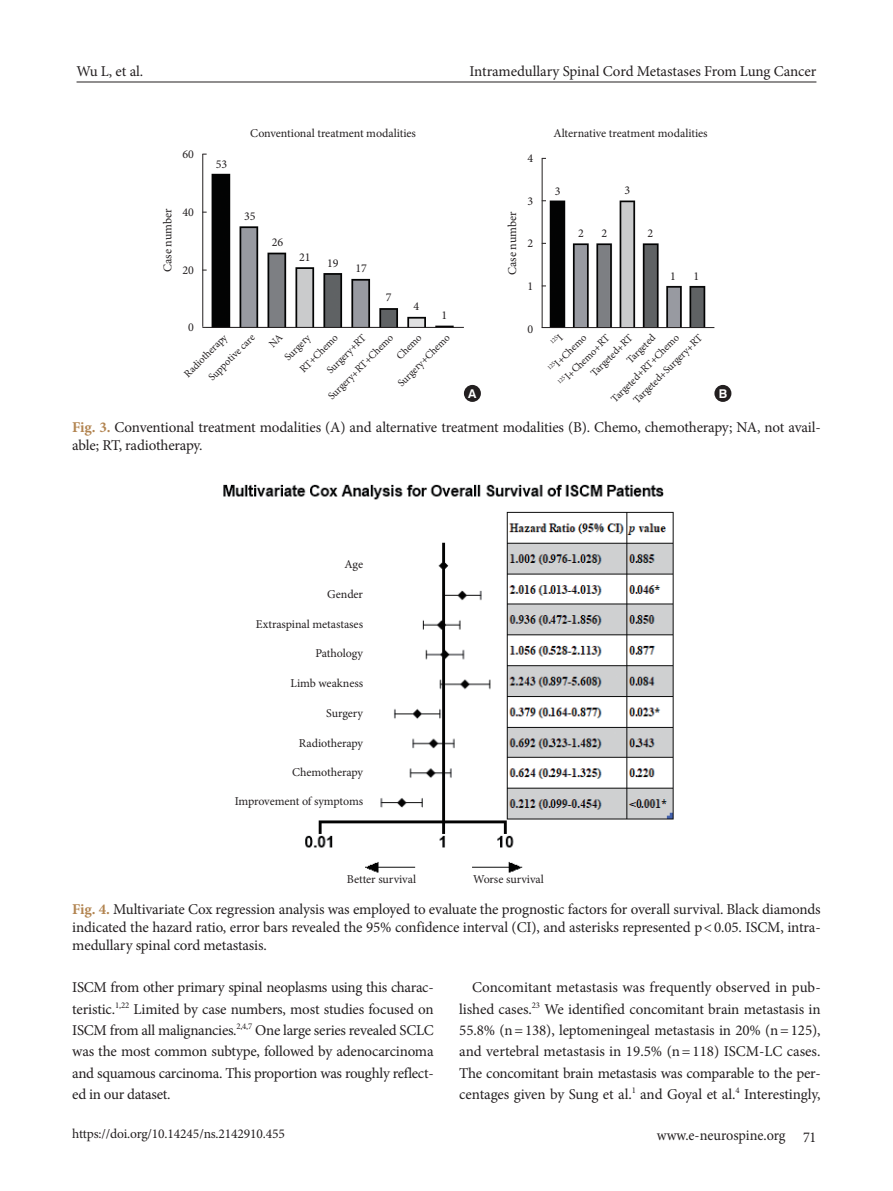
<style>
.page{position:relative;width:893px;height:1191px;background:#fff}
.page>*{position:absolute;margin:0;border:0;box-sizing:border-box;transform-origin:0 0}
.본문{font:15px/21.3px "Minion Pro";letter-spacing:-.015em;color:#231f20;text-align:justify}
.표그림캡션{font:15px/18px "Minion Pro";letter-spacing:-.01em;color:#231f20}
.본문-2{font:15px "Minion Pro";letter-spacing:-.015em;color:#231f20;scale:.95 1}
.t1{font:13.5px "Minion Pro";letter-spacing:-.01em;color:#231f20}
.t2{font:700 12.15px "Swiss 721 BT";color:#fff}
.그림_지문_8pt{font:12px "Minion Pro";letter-spacing:-.005em;color:#231f20}
.그림_지문_8pt-2{font:10.5px "Minion Pro";color:#231f20}
.그림_지문_8pt-3{font:6.15px "Minion Pro";color:#231f20}
.s1{font-size:10.5px}
.s2{font-weight:700;color:#b28450}
</style>
<div class="page">
<hr style="left:77px;top:82px;width:739px;height:1px;background:#231f20">
<img style="left:207px;top:173px;width:247px;height:154px">
<hr style="left:202px;top:154px;width:1px;height:173px;background:#231f20">
<hr style="left:202px;top:327px;width:262px;height:1px;background:#231f20">
<div style="left:464px;top:385px;width:17px;height:17px;background:#231f20;border-radius:50%"></div>
<img style="left:549px;top:200px;width:157px;height:127px">
<hr style="left:542px;top:158px;width:1px;height:170px;background:#231f20">
<hr style="left:542px;top:327px;width:172px;height:1px;background:#231f20">
<div style="left:714px;top:385px;width:17px;height:17px;background:#231f20;border-radius:50%"></div>
<img style="left:223px;top:484px;width:451px;height:389px">
<p class="본문" style="left:77px;top:61px;width:68px">Wu L, et al.</p>
<p class="본문" style="left:469px;top:61px;width:348px">Intramedullary Spinal Cord Metastases From Lung Cancer</p>
<p class="그림_지문_8pt" style="left:182px;top:146px;width:13px">60</p>
<p class="그림_지문_8pt" style="left:216px;top:156px;width:13px">53</p>
<p class="그림_지문_8pt" style="left:250px;top:126px;width:167px">Conventional treatment modalities</p>
<p class="그림_지문_8pt" style="left:160px;top:272px;width:65px;rotate:-90deg">Case number</p>
<p class="그림_지문_8pt" style="left:182px;top:204px;width:13px">40</p>
<p class="그림_지문_8pt" style="left:182px;top:262px;width:13px">20</p>
<p class="그림_지문_8pt" style="left:244px;top:208px;width:13px">35</p>
<p class="그림_지문_8pt" style="left:272px;top:235px;width:13px">26</p>
<p class="그림_지문_8pt" style="left:299px;top:249px;width:13px">21</p>
<p class="그림_지문_8pt" style="left:327px;top:255px;width:13px">19</p>
<p class="그림_지문_8pt" style="left:355px;top:260px;width:13px">17</p>
<p class="그림_지문_8pt" style="left:386px;top:289px;width:7px">7</p>
<p class="그림_지문_8pt" style="left:413px;top:298px;width:7px">4</p>
<p class="그림_지문_8pt" style="left:441px;top:307px;width:7px">1</p>
<p class="그림_지문_8pt" style="left:188px;top:319px;width:7px">0</p>
<p class="그림_지문_8pt-2" style="left:281px;top:353px;width:34px;rotate:-45deg">Surgery</p>
<p class="그림_지문_8pt-2" style="left:323px;top:367px;width:52px;rotate:-45deg">Surgery+RT</p>
<p class="그림_지문_8pt-2" style="left:181px;top:370px;width:58px;rotate:-45deg">Radiotherapy</p>
<p class="그림_지문_8pt-2" style="left:205px;top:374px;width:62px;rotate:-45deg">Suppotive care</p>
<p class="그림_지문_8pt-2" style="left:296px;top:366px;width:51px;rotate:-45deg">RT+Chemo</p>
<p class="그림_지문_8pt-2" style="left:325px;top:393px;width:89px;rotate:-45deg">Surgery+RT+Chemo</p>
<p class="그림_지문_8pt-2" style="left:394px;top:379px;width:70px;rotate:-45deg">Surgery+Chemo</p>
<p class="그림_지문_8pt-2" style="left:393px;top:352px;width:32px;rotate:-45deg">Chemo</p>
<p class="t2" style="left:468px;top:386px;width:10px">A</p>
<p class="그림_지문_8pt" style="left:504px;top:275px;width:65px;rotate:-90deg">Case number</p>
<p class="그림_지문_8pt" style="left:527px;top:150px;width:7px">4</p>
<p class="그림_지문_8pt" style="left:527px;top:193px;width:7px">3</p>
<p class="그림_지문_8pt" style="left:527px;top:235px;width:7px">2</p>
<p class="그림_지문_8pt" style="left:527px;top:278px;width:7px">1</p>
<p class="그림_지문_8pt" style="left:527px;top:321px;width:7px">0</p>
<p class="그림_지문_8pt" style="left:554px;top:126px;width:156px">Alternative treatment modalities</p>
<p class="그림_지문_8pt" style="left:555px;top:183px;width:7px">3</p>
<p class="그림_지문_8pt" style="left:624px;top:182px;width:7px">3</p>
<p class="그림_지문_8pt" style="left:578px;top:225px;width:7px">2</p>
<p class="그림_지문_8pt" style="left:601px;top:225px;width:7px">2</p>
<p class="그림_지문_8pt" style="left:647px;top:225px;width:7px">2</p>
<p class="그림_지문_8pt" style="left:670px;top:268px;width:7px">1</p>
<p class="그림_지문_8pt" style="left:693px;top:268px;width:7px">1</p>
<p class="그림_지문_8pt-2" style="left:623px;top:356px;width:37px;rotate:-45deg">Targeted</p>
<p class="그림_지문_8pt-2" style="left:630px;top:396px;width:94px;rotate:-45deg">Targeted+Surgery+RT</p>
<p class="그림_지문_8pt-2" style="left:587px;top:369px;width:56px;rotate:-45deg">Targeted+RT</p>
<p class="그림_지문_8pt-2" style="left:555px;top:379px;width:69px;rotate:-45deg"><sup>125</sup>I+Chemo+RT</p>
<p class="그림_지문_8pt-3" style="left:548px;top:340px;width:14px;rotate:-45deg">125<span class="s1">I</span></p>
<p class="그림_지문_8pt-2" style="left:545px;top:366px;width:51px;rotate:-45deg"><sup>125</sup>I+Chemo</p>
<p class="그림_지문_8pt-2" style="left:608px;top:395px;width:93px;rotate:-45deg">Targeted+RT+Chemo</p>
<p class="t2" style="left:719px;top:386px;width:10px">B</p>
<p class="표그림캡션" style="left:72px;top:418px;width:750px"><span class="s2">Fig. 3.</span> Conventional treatment modalities (A) and alternative treatment modalities (B). Chemo, chemotherapy; NA, not avail&shy;able; RT, radiotherapy.</p>
<p class="그림_지문_8pt" style="left:344px;top:556px;width:20px">Age</p>
<p class="그림_지문_8pt" style="left:327px;top:586px;width:37px">Gender</p>
<p class="그림_지문_8pt" style="left:256px;top:616px;width:109px">Extraspinal metastases</p>
<p class="그림_지문_8pt" style="left:315px;top:645px;width:49px">Pathology</p>
<p class="그림_지문_8pt" style="left:291px;top:675px;width:74px">Limb weakness</p>
<p class="그림_지문_8pt" style="left:326px;top:705px;width:38px">Surgery</p>
<p class="그림_지문_8pt" style="left:299px;top:734px;width:66px">Radiotherapy</p>
<p class="그림_지문_8pt" style="left:292px;top:763px;width:72px">Chemotherapy</p>
<p class="그림_지문_8pt" style="left:235px;top:793px;width:130px">Improvement of symptoms</p>
<p class="그림_지문_8pt" style="left:347px;top:870px;width:71px">Better survival</p>
<p class="그림_지문_8pt" style="left:473px;top:870px;width:72px">Worse survival</p>
<p class="표그림캡션" style="left:72px;top:900px;width:750px;text-align:justify"><span class="s2">Fig. 4.</span> Multivariate Cox regression analysis was employed to evaluate the prognostic factors for overall survival. Black diamonds indicated the hazard ratio, error bars revealed the 95% confidence interval (CI), and asterisks represented p &lt; 0.05. ISCM, intra&shy;medullary spinal cord metastasis.</p>
<p class="본문" style="left:72px;top:977px;width:363px">ISCM from other primary spinal neoplasms using this charac&shy;teristic.<sup>1,22</sup> Limited by case numbers, most studies focused on ISCM from all malignancies.<sup>2,4,7</sup> One large series revealed SCLC was the most common subtype, followed by adenocarcinoma and squamous carcinoma. This proportion was roughly reflect&shy;ed in our dataset.</p>
<p class="본문" style="left:459px;top:977px;width:363px;text-indent:13px">Concomitant metastasis was frequently observed in pub&shy;lished cases.<sup>23</sup> We identified concomitant brain metastasis in 55.8% (n = 138), leptomeningeal metastasis in 20% (n = 125), and vertebral metastasis in 19.5% (n = 118) ISCM-LC cases.<br>The concomitant brain metastasis was comparable to the per&shy;centages given by Sung et al.<sup>1</sup> and Goyal et al.<sup>4</sup> Interestingly,</p>
<p class="t1" style="left:72px;top:1124px;width:214px">https://doi.org/10.14245/ns.2142910.455</p>
<p class="본문-2" style="left:657px;top:1125px;width:170px">www.e-neurospine.org 71</p>
</div>
